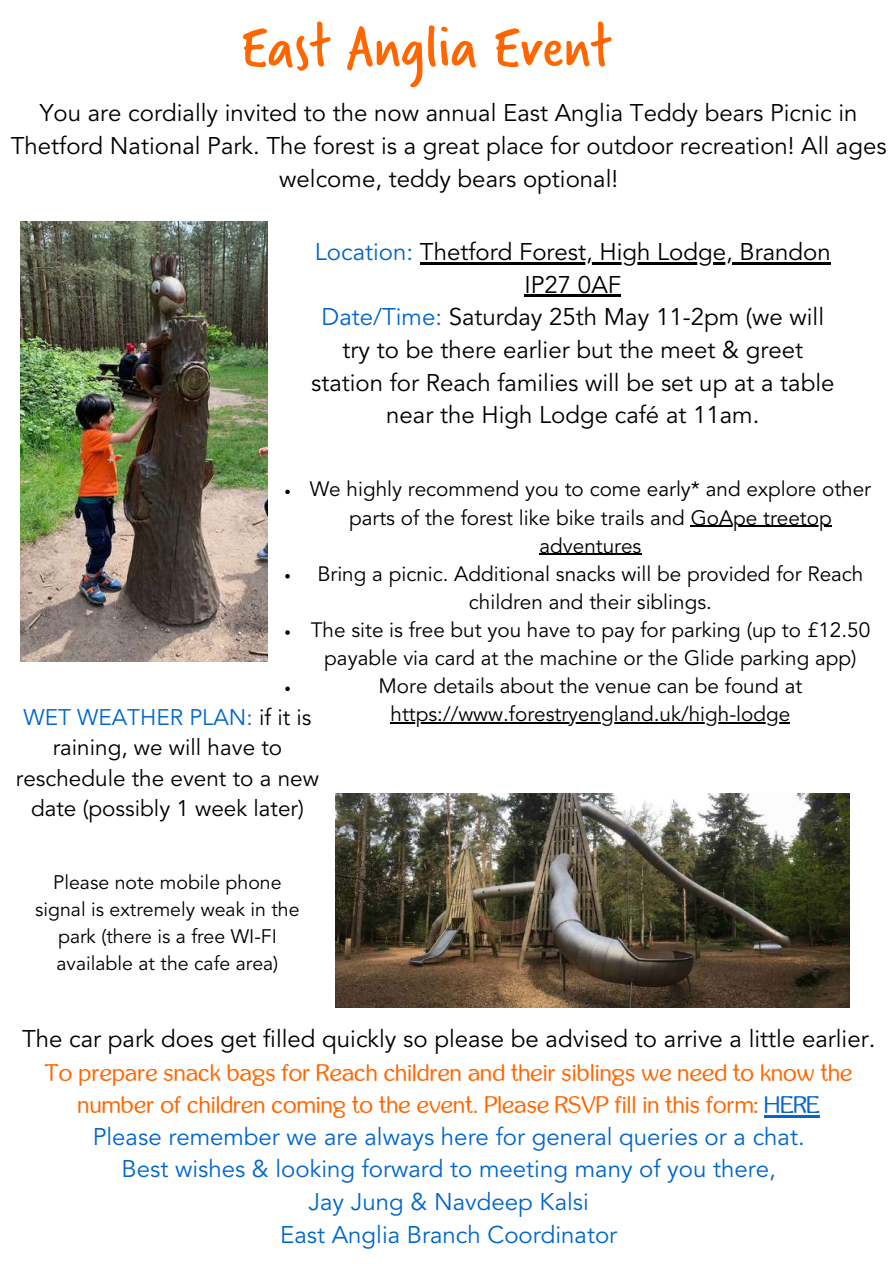
<style>
.page{position:relative;width:894px;height:1264px;background:#fff}
.page>*{position:absolute;margin:0;border:0;box-sizing:border-box;transform-origin:0 0}
.t1{font:64.5px "Verveine";color:#f60}
.t2{font:24px/32.7px "Avenir LT Std";color:#000;text-align:center}
.t3{font:24px/32.7px "Avenir LT Std";color:#06c;text-align:center}
.t4{font:24px/32.7px "inglobal";color:#f60;text-align:center}
.t5{font:22.5px/30.3px "Avenir LT Std";color:#000;text-align:center}
.t6{font:20.7px/28.2px "Avenir LT Std";color:#000;text-align:center}
.t7{font:19.5px/27px "Avenir LT Std";color:#000;text-align:center}
.s1{color:#06c}
</style>
<div class="page">
<img style="left:21px;top:221px;width:246px;height:440px">
<img style="left:335px;top:793px;width:514px;height:214px">
<hr style="left:420px;top:262px;width:410px;height:2px;background:#000">
<hr style="left:524px;top:295px;width:97px;height:2px;background:#000">
<svg style="left:285px;top:489px;width:5px;height:5px"></svg>
<hr style="left:690px;top:525px;width:141px;height:1px;background:#000">
<hr style="left:539px;top:553px;width:102px;height:2px;background:#000">
<svg style="left:285px;top:574px;width:5px;height:4px"></svg>
<svg style="left:285px;top:630px;width:5px;height:4px"></svg>
<svg style="left:285px;top:686px;width:5px;height:5px"></svg>
<hr style="left:390px;top:722px;width:400px;height:1px;background:#000">
<hr style="left:764px;top:1115px;width:55px;height:2px;background:#06c">
<h1 class="t1" style="left:241px;top:3px;width:372px">East Anglia Event</h1>
<p class="t2" style="left:11px;top:99px;width:877px">You are cordially invited to the now annual East Anglia Teddy bears Picnic in<br>Thetford National Park. The forest is a great place for outdoor recreation! All ages welcome, teddy bears optional!</p>
<p class="t2" style="left:311px;top:237px;width:524px"><span class="s1">Location:</span> Thetford Forest, High Lodge, Brandon IP27 0AF<br><span class="s1">Date/Time:</span> Saturday 25th May 11-2pm (we will try to be there earlier but the meet &amp; greet station for Reach families will be set up at a table near the High Lodge café at 11am.</p>
<p class="t6" style="left:309px;top:477px;width:562px">We highly recommend you to come early* and explore other parts of the forest like bike trails and GoApe treetop adventures<br>Bring a picnic. Additional snacks will be provided for Reach children and their siblings.<br>The site is free but you have to pay for parking (up to £12.50 payable via card at the machine or the Glide parking app)<br>More details about the venue can be found at https://www.forestryengland.uk/high-lodge</p>
<p class="t5" style="left:16px;top:703px;width:304px"><span class="s1">WET WEATHER PLAN:</span> if it is raining, we will have to reschedule the event to a new date (possibly 1 week later)</p>
<p class="t7" style="left:35px;top:870px;width:266px">Please note mobile phone signal is extremely weak in the park (there is a free WI-FI available at the cafe area)</p>
<p class="t2" style="left:22px;top:1024px;width:854px">The car park does get filled quickly so please be advised to arrive a little earlier.</p>
<p class="t4" style="left:45px;top:1056px;width:808px">To prepare snack bags for Reach children and their siblings we need to know the number of children coming to the event. Please RSVP fill in this form: <span class="s1">HERE</span></p>
<p class="t3" style="left:93px;top:1122px;width:713px">Please remember we are always here for general queries or a chat.<br>Best wishes &amp; looking forward to meeting many of you there,<br>Jay Jung &amp; Navdeep Kalsi<br>East Anglia Branch Coordinator</p>
</div>
